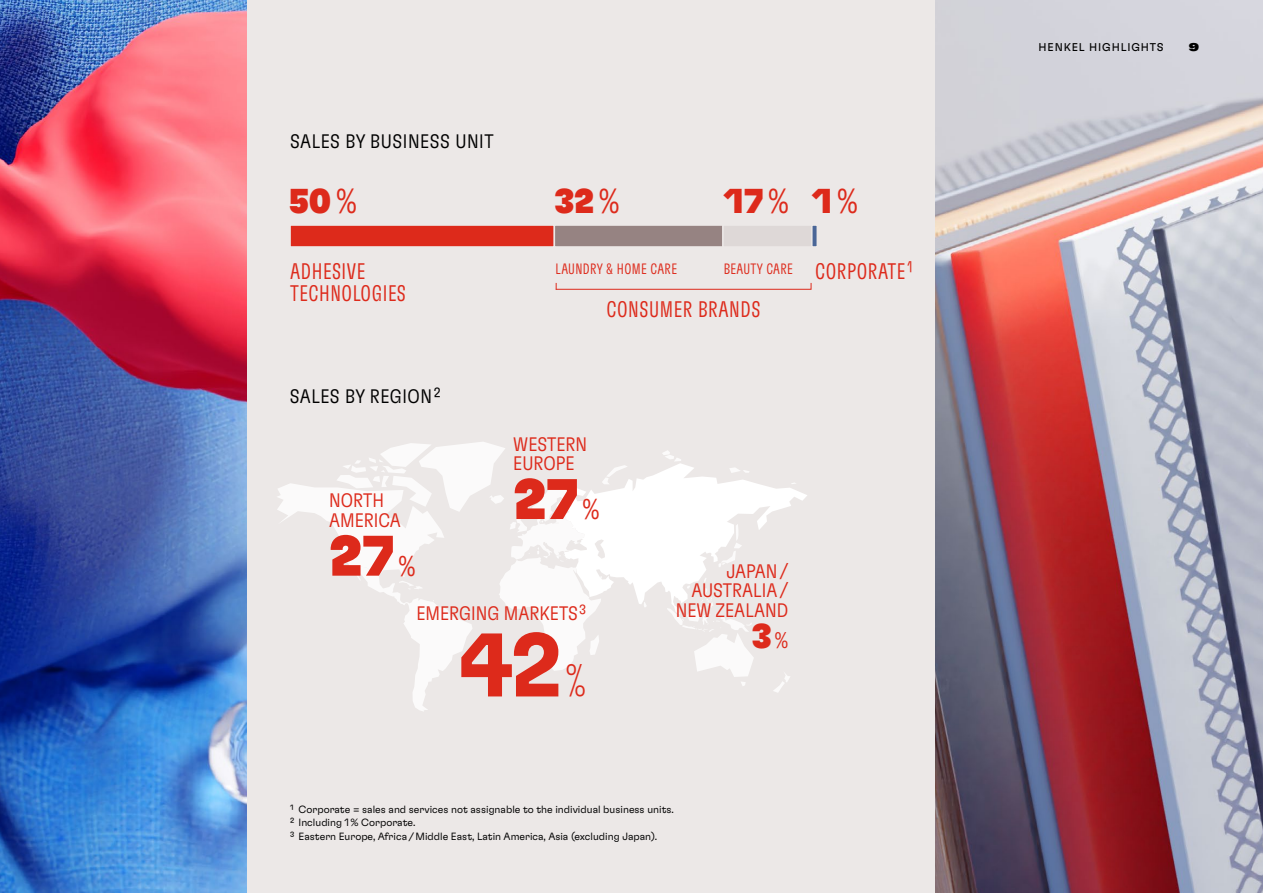
<style>
.page{position:relative;width:1263px;height:893px;background:#fff}
.page>*{position:absolute;margin:0;border:0;box-sizing:border-box;transform-origin:0 0}
.t1{font:700 90px "Henkel GT Flexa";color:#dd2a1b}
.t2{font:57px "Henkel GT Flexa Bl";color:#dd2a1b}
.t3{font:34.5px "Henkel GT Flexa Bl";color:#dd2a1b}
.t4{font:22.5px/22.5px "Henkel GT Flexa Cm Lt";letter-spacing:.025em;color:#dd2a1b}
.t5{font:300 condensed 19.5px/19.4px "Henkel GT Flexa";color:#dd2a1b}
.t6{font:300 condensed 19.5px "Henkel GT Flexa";letter-spacing:.025em;color:#000}
.t7{font:15px "Henkel GT Flexa Cm Lt";letter-spacing:.025em;color:#dd2a1b}
.t8{font:11.25px "Henkel GT Flexa";letter-spacing:.075em;color:#000}
.t9{font:11.25px "Henkel GT Flexa Exp Bl";color:#000}
.t10{font:300 10.5px/13.5px "Henkel GT Flexa";color:#000}
.s1{font-family:"Henkel GT Flexa Cm Lt"}
.s2{font-size:22.5px}
.s3{font-family:"Henkel GT Flexa Cm Lt";font-size:28.5px}
.s4{font-family:"Henkel GT Flexa X Cm Lt";font-weight:400;font-size:45px}
.s5{font-family:"Henkel GT Flexa Cm Lt";font-size:22.5px}
</style>
<div class="page">
<div style="left:0;top:0;width:1057px;height:893px;background:#ece8e7"></div>
<img style="left:935px;top:0;width:328px;height:893px">
<img style="left:0;top:0;width:247px;height:893px">
<div style="left:289px;top:224px;width:266px;height:24px;background:#dd2a1b;border:2px solid #ece8e7"></div>
<div style="left:554px;top:224px;width:170px;height:24px;background:#968382;border:2px solid #ece8e7"></div>
<div style="left:722px;top:224px;width:90px;height:24px;background:#ded8d7;border:2px solid #ece8e7"></div>
<svg style="left:811px;top:224px;width:6px;height:24px"></svg>
<svg style="left:277px;top:442px;width:530px;height:269px"></svg>
<svg style="left:555px;top:283px;width:257px;height:7px"></svg>
<h3 class="t6" style="left:290px;top:129px;width:205px">SALES BY BUSINESS UNIT</h3>
<h3 class="t3" style="left:289px;top:179px;width:69px">50 <span class="s1">%</span></h3>
<h3 class="t3" style="left:555px;top:179px;width:67px">32 <span class="s1">%</span></h3>
<h3 class="t3" style="left:723px;top:179px;width:136px">17 <span class="s1">%</span> 1 <span class="s1">%</span></h3>
<h3 class="t4" style="left:290px;top:259px;width:117px">ADHESIVE<br>TECHNOLOGIES</h3>
<h3 class="t7" style="left:555px;top:260px;width:123px">LAUNDRY &amp; HOME CARE</h3>
<h3 class="t7" style="left:724px;top:260px;width:191px">BEAUTY CARE <span class="s2">CORPORATE1</span></h3>
<h3 class="t4" style="left:606px;top:298px;width:156px">CONSUMER BRANDS</h3>
<h3 class="t6" style="left:290px;top:385px;width:153px">SALES BY REGION2</h3>
<h3 class="t5" style="left:329px;top:490px;width:73px">NORTH<br>AMERICA</h3>
<h2 class="t2" style="left:329px;top:520px;width:88px">27<span class="s3">%</span></h2>
<h3 class="t5" style="left:513px;top:434px;width:75px">WESTERN<br>EUROPE</h3>
<h2 class="t2" style="left:513px;top:463px;width:88px">27<span class="s3">%</span></h2>
<h3 class="t5" style="left:416px;top:603px;width:171px">EMERGING MARKETS3</h3>
<h1 class="t1" style="left:458px;top:609px;width:129px">42<span class="s4">%</span></h1>
<h3 class="t5" style="left:676px;top:561px;width:114px;text-align:right">JAPAN /<br>AUSTRALIA /<br>NEW ZEALAND</h3>
<h3 class="t3" style="left:752px;top:614px;width:38px">3<span class="s5">%</span></h3>
<p class="t10" style="left:290px;top:802px;width:385px">1 Corporate = sales and services not assignable to the individual business units.<br>2 Including 1 % Corporate.<br>3 Eastern Europe, Africa / Middle East, Latin America, Asia (excluding Japan).</p>
<p class="t8" style="left:1038px;top:40px;width:127px">HENKEL HIGHLIGHTS</p>
<p class="t9" style="left:1189px;top:40px;width:12px">9</p>
</div>
